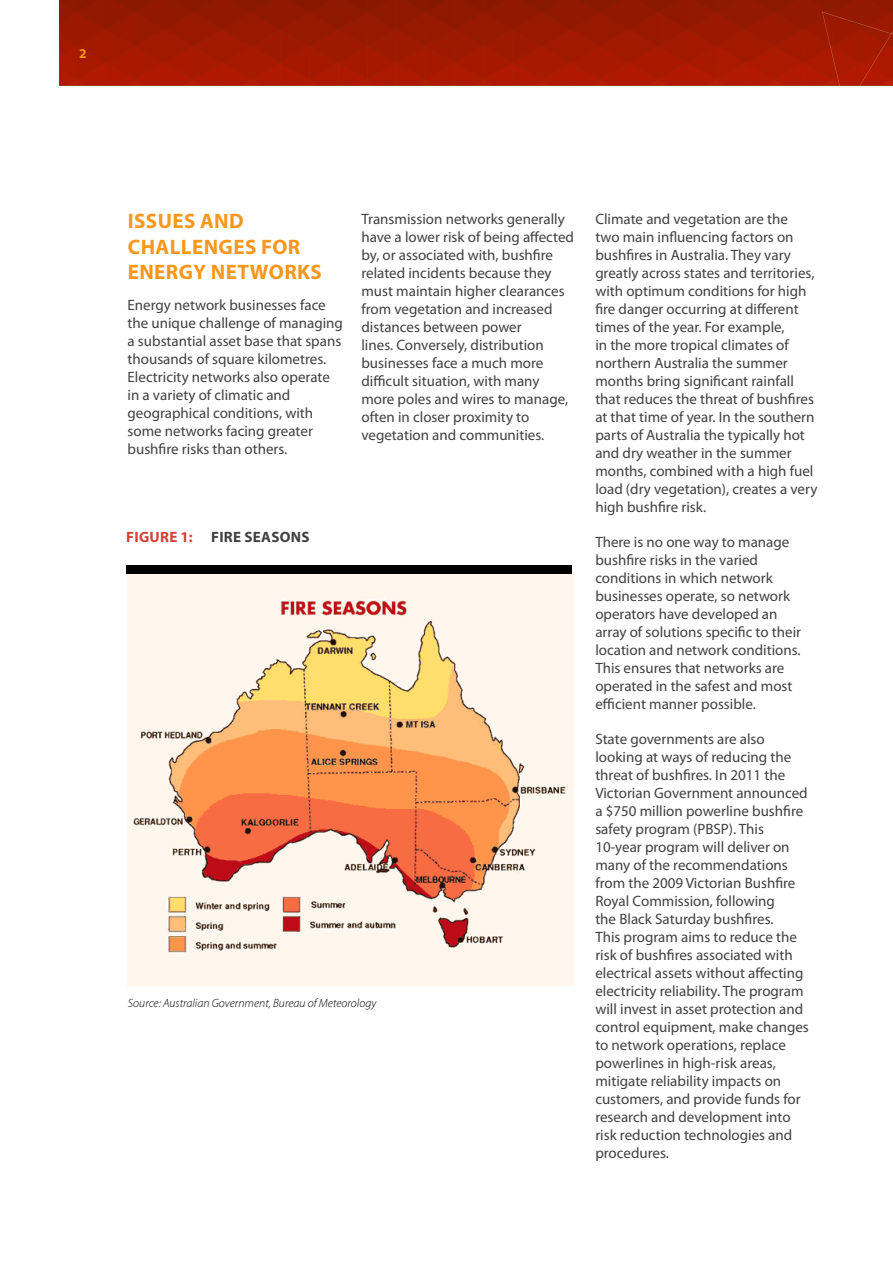
<style>
.page{position:relative;width:893px;height:1263px;background:#fff}
.page>*{position:absolute;margin:0;border:0;box-sizing:border-box;transform-origin:0 0}
.t1{font:700 21px/25.2px "Myriad Pro";letter-spacing:.02em;color:#f8971d}
.t2{font:15px/18px "Myriad Pro";color:#414042}
.t3{font:700 15px "Myriad Pro";letter-spacing:.02em;color:#414042}
.t4{font:700 13.5px "Myriad Pro";color:#f8971d}
.t5{font:italic 300 12px "Myriad Pro";color:#000}
.s1{color:#d54134}
</style>
<div class="page">
<img style="left:128px;top:570px;width:445px;height:415px">
<svg style="left:60px;top:0;width:833px;height:86px;background:#9e1900"></svg>
<div style="left:126px;top:565px;width:446px;height:8px;background:#000"></div>
<p class="t4" style="left:79px;top:45px;width:9px">2</p>
<p class="t2" style="left:361px;top:210px;width:214px">Transmission networks generally have a lower risk of being affected by, or associated with, bushfire related incidents because they must maintain higher clearances from vegetation and increased distances between power<br>lines. Conversely, distribution businesses face a much more difficult situation, with many more poles and wires to manage, often in closer proximity to vegetation and communities.</p>
<p class="t2" style="left:595px;top:210px;width:224px">Climate and vegetation are the<br>two main influencing factors on bushfires in Australia. They vary greatly across states and territories, with optimum conditions for high fire danger occurring at different times of the year. For example,<br>in the more tropical climates of northern Australia the summer months bring significant rainfall that reduces the threat of bushfires at that time of year. In the southern parts of Australia the typically hot and dry weather in the summer months, combined with a high fuel load (dry vegetation), creates a very high bushfire risk.</p>
<p class="t2" style="left:595px;top:533px;width:207px">There is no one way to manage bushfire risks in the varied conditions in which network businesses operate, so network operators have developed an array of solutions specific to their location and network conditions.<br>This ensures that networks are operated in the safest and most efficient manner possible.</p>
<p class="t2" style="left:595px;top:730px;width:215px">State governments are also looking at ways of reducing the threat of bushfires. In 2011 the<br>Victorian Government announced a $750 million powerline bushfire safety program (PBSP). This<br>10-year program will deliver on many of the recommendations from the 2009 Victorian Bushfire<br>Royal Commission, following<br>the Black Saturday bushfires.<br>This program aims to reduce the risk of bushfires associated with electrical assets without affecting electricity reliability. The program will invest in asset protection and control equipment, make changes to network operations, replace powerlines in high-risk areas, mitigate reliability impacts on customers, and provide funds for research and development into risk reduction technologies and procedures.</p>
<h1 class="t1" style="left:128px;top:208px;width:196px">ISSUES AND<br>CHALLENGES FOR<br>ENERGY NETWORKS</h1>
<p class="t2" style="left:128px;top:295px;width:217px">Energy network businesses face the unique challenge of managing a substantial asset base that spans thousands of square kilometres.<br>Electricity networks also operate in a variety of climatic and geographical conditions, with some networks facing greater bushfire risks than others.</p>
<p class="t3" style="left:126px;top:527px;width:185px"><span class="s1">FIGURE 1:</span> FIRE SEASONS</p>
<p class="t5" style="left:128px;top:996px;width:250px">Source: Australian Government, Bureau of Meteorology</p>
</div>
